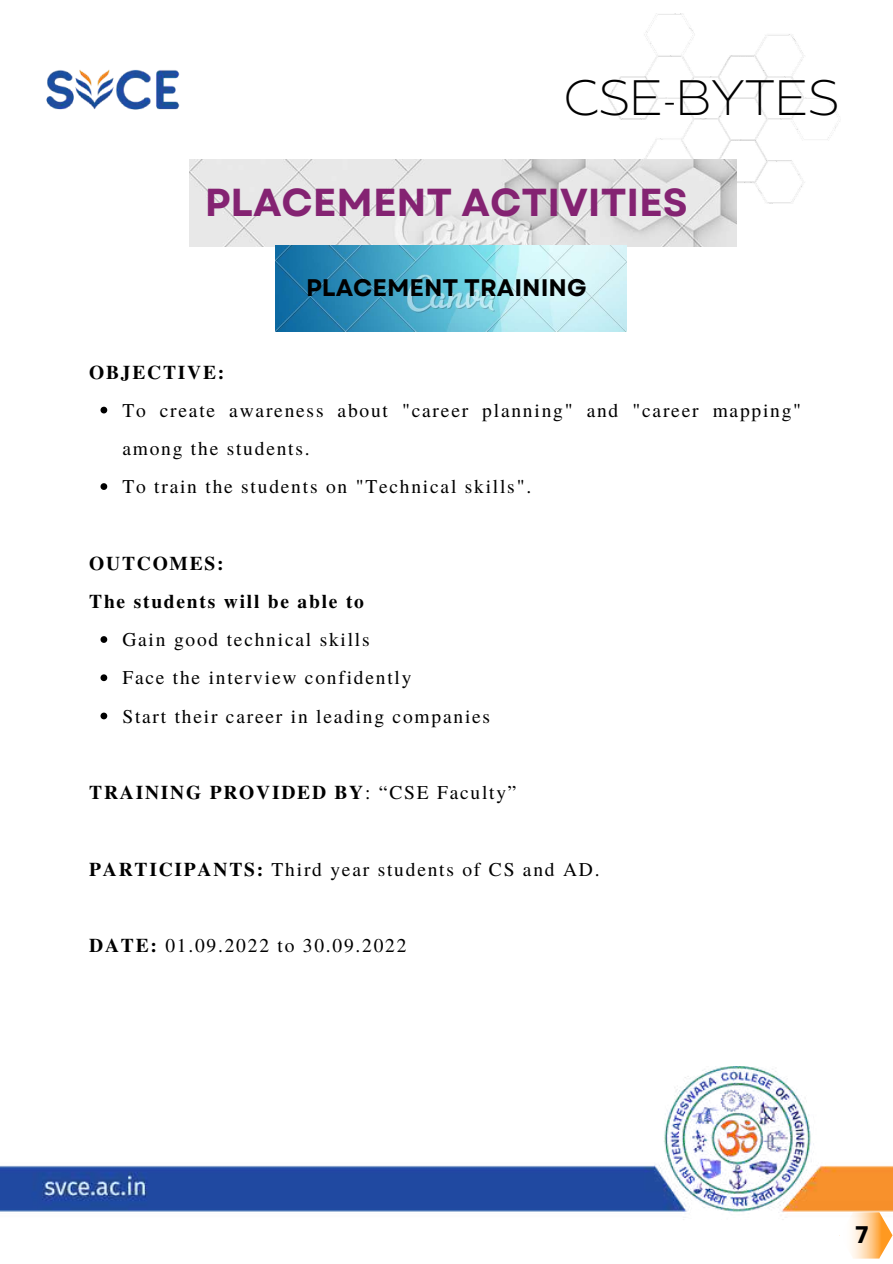
<style>
.page{position:relative;width:893px;height:1264px;background:#fff}
.page>*{position:absolute;margin:0;border:0;box-sizing:border-box;transform-origin:0 0}
.t1{font:200 49.65px "Balgin";color:#000}
.t2{font:700 39px "Garet";color:#842372}
.t3{font:700 24px "Garet";color:#000}
.t4{font:19.5px/38.2px "Te X Gyre Termes";letter-spacing:.09em;color:#000}
.t5{font:700 19.5px/38.2px "Te X Gyre Termes";letter-spacing:.09em;color:#000}
.s1{font-weight:400}
.s2{font-weight:700}
</style>
<div class="page">
<img style="left:0;top:1066px;width:892px;height:154px">
<img style="left:608px;top:14px;width:232px;height:190px">
<img style="left:46px;top:69px;width:134px;height:41px">
<img style="left:189px;top:160px;width:547px;height:86px">
<img style="left:275px;top:246px;width:351px;height:85px">
<svg style="left:100px;top:407px;width:7px;height:6px"></svg>
<svg style="left:100px;top:483px;width:7px;height:7px"></svg>
<svg style="left:100px;top:636px;width:7px;height:7px"></svg>
<svg style="left:100px;top:674px;width:7px;height:7px"></svg>
<svg style="left:100px;top:712px;width:7px;height:7px"></svg>
<svg style="left:839px;top:1212px;width:53px;height:46px"></svg>
<h1 class="t1" style="left:564px;top:77px;width:277px">CSE-BYTES</h1>
<h2 class="t2" style="left:205px;top:174px;width:484px">PLACEMENT ACTIVITIES</h2>
<p class="t5" style="left:89px;top:352px;width:137px">OBJECTIVE:</p>
<p class="t3" style="left:306px;top:270px;width:282px">PLACEMENT TRAINING</p>
<p class="t4" style="left:122px;top:390px;width:680px">To create awareness about "career planning" and "career mapping" among the students.<br>To train the students on "Technical skills".</p>
<p class="t5" style="left:89px;top:543px;width:276px">OUTCOMES:<br>The students will be able to</p>
<p class="t4" style="left:122px;top:619px;width:369px">Gain good technical skills<br>Face the interview confidently<br>Start their career in leading companies</p>
<p class="t5" style="left:89px;top:772px;width:429px">TRAINING PROVIDED BY<span class="s1">: “CSE Faculty”</span></p>
<p class="t4" style="left:89px;top:849px;width:512px"><span class="s2">PARTICIPANTS:</span> Third year students of CS and AD.</p>
<p class="t4" style="left:89px;top:925px;width:319px"><span class="s2">DATE:</span> 01.09.2022 to 30.09.2022</p>
<p class="t3" style="left:855px;top:1216px;width:15px">7</p>
</div>
